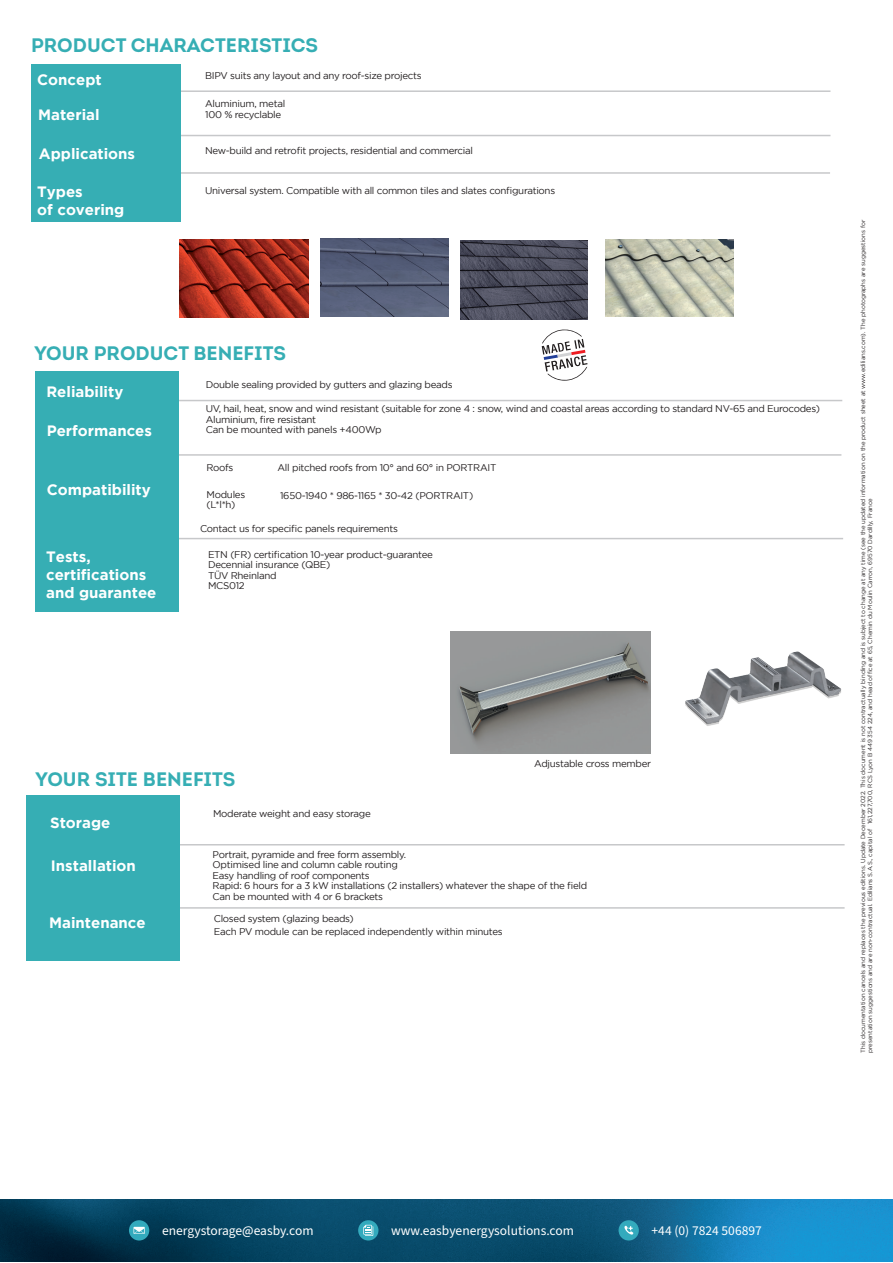
<style>
.page{position:relative;width:893px;height:1263px;background:#fff}
.page>*{position:absolute;margin:0;border:0;box-sizing:border-box;transform-origin:0 0}
.t1{font:700 19.5px "Intro";color:#36aeb4}
.t2{font:700 15px/18px "Gotham";color:#fff}
.t3{font:13.5px "Source Sans Pro";color:#fff}
.t4{font:9.75px/10.5px "Gotham";letter-spacing:-.03em;color:#231f20}
.t5{font:6px/7.2px "Gotham";color:#231f20}
</style>
<div class="page">
<img style="left:685px;top:651px;width:157px;height:75px">
<hr style="left:90px;top:907px;width:755px;height:2px;background:#c7c8ca">
<hr style="left:90px;top:844px;width:755px;height:1px;background:#c7c8ca">
<hr style="left:88px;top:538px;width:755px;height:1px;background:#c7c8ca">
<hr style="left:88px;top:454px;width:753px;height:2px;background:#c7c8ca">
<hr style="left:89px;top:400px;width:753px;height:1px;background:#c7c8ca">
<hr style="left:77px;top:172px;width:753px;height:2px;background:#c7c8ca">
<hr style="left:77px;top:135px;width:753px;height:1px;background:#c7c8ca">
<hr style="left:77px;top:90px;width:753px;height:2px;background:#c7c8ca">
<div style="left:27px;top:796px;width:153px;height:165px;background:#36aeb4"></div>
<div style="left:36px;top:371px;width:143px;height:241px;background:#36aeb4"></div>
<div style="left:31px;top:64px;width:149px;height:158px;background:#36aeb4"></div>
<img style="left:451px;top:631px;width:200px;height:123px">
<svg style="left:542px;top:329px;width:45px;height:52px"></svg>
<img style="left:321px;top:239px;width:128px;height:78px">
<img style="left:180px;top:240px;width:128px;height:78px">
<img style="left:460px;top:241px;width:127px;height:78px">
<img style="left:605px;top:240px;width:128px;height:76px">
<img style="left:0;top:1199px;width:893px;height:62px">
<div style="left:129px;top:1220px;width:20px;height:20px;background:#33aabd;border-radius:50%"></div>
<svg style="left:134px;top:1227px;width:11px;height:7px"></svg>
<div style="left:358px;top:1220px;width:20px;height:20px;background:#33aabd;border-radius:50%"></div>
<svg style="left:363px;top:1225px;width:10px;height:11px"></svg>
<div style="left:618px;top:1220px;width:21px;height:20px;background:#33aabd;border-radius:50%"></div>
<svg style="left:624px;top:1225px;width:10px;height:10px"></svg>
<h1 class="t1" style="left:31px;top:33px;width:288px">PRODUCT CHARACTERISTICS</h1>
<h2 class="t2" style="left:37px;top:70px;width:66px">Concept</h2>
<p class="t4" style="left:205px;top:71px;width:218px">BIPV suits any layout and any roof-size projects</p>
<h2 class="t2" style="left:38px;top:106px;width:63px">Material</h2>
<p class="t4" style="left:205px;top:98px;width:82px">Aluminium, metal<br>100 % recyclable</p>
<h2 class="t2" style="left:39px;top:144px;width:98px">Applications</h2>
<p class="t4" style="left:205px;top:145px;width:269px">New-build and retrofit projects, residential and commercial</p>
<h2 class="t2" style="left:37px;top:182px;width:89px">Types<br>of covering</h2>
<p class="t4" style="left:205px;top:185px;width:352px">Universal system. Compatible with all common tiles and slates configurations</p>
<h1 class="t1" style="left:34px;top:340px;width:253px">YOUR PRODUCT BENEFITS</h1>
<h2 class="t2" style="left:46px;top:382px;width:78px">Reliability</h2>
<h2 class="t2" style="left:47px;top:421px;width:107px">Performances</h2>
<h2 class="t2" style="left:47px;top:480px;width:105px">Compatibility</h2>
<h2 class="t2" style="left:46px;top:547px;width:112px">Tests, certifications and guarantee</h2>
<p class="t4" style="left:206px;top:379px;width:248px">Double sealing provided by gutters and glazing beads</p>
<p class="t4" style="left:206px;top:404px;width:616px">UV, hail, heat, snow and wind resistant (suitable for zone 4 : snow, wind and coastal areas according to standard NV-65 and Eurocodes)<br>Aluminium, fire resistant<br>Can be mounted with panels +400Wp</p>
<p class="t4" style="left:207px;top:462px;width:28px">Roofs</p>
<p class="t4" style="left:278px;top:462px;width:220px">All pitched roofs from 10° and 60° in PORTRAIT</p>
<p class="t4" style="left:207px;top:489px;width:40px">Modules</p>
<p class="t4" style="left:280px;top:490px;width:195px">1650-1940 * 986-1165 * 30-42 (PORTRAIT)</p>
<p class="t4" style="left:207px;top:499px;width:30px">(L*l*h)</p>
<p class="t4" style="left:200px;top:523px;width:199px">Contact us for specific panels requirements</p>
<p class="t4" style="left:208px;top:549px;width:226px">ETN (FR) certification 10-year product-guarantee<br>Decennial insurance (QBE)<br>TÜV Rheinland<br>MCS012</p>
<p class="t4" style="left:534px;top:758px;width:118px">Adjustable cross member</p>
<h1 class="t1" style="left:36px;top:767px;width:201px">YOUR SITE BENEFITS</h1>
<h2 class="t2" style="left:50px;top:814px;width:62px">Storage</h2>
<h2 class="t2" style="left:51px;top:856px;width:87px">Installation</h2>
<p class="t4" style="left:213px;top:808px;width:159px">Moderate weight and easy storage</p>
<p class="t4" style="left:213px;top:849px;width:376px">Portrait, pyramide and free form assembly.<br>Optimised line and column cable routing<br>Easy handling of roof components<br>Rapid: 6 hours for a 3 kW installations (2 installers) whatever the shape of the field Can be mounted with 4 or 6 brackets</p>
<h2 class="t2" style="left:49px;top:914px;width:98px">Maintenance</h2>
<p class="t4" style="left:214px;top:913px;width:142px">Closed system (glazing beads)</p>
<p class="t4" style="left:214px;top:926px;width:290px">Each PV module can be replaced independently within minutes</p>
<p class="t5" style="left:859px;top:1053px;width:834px;rotate:-90deg">This documentation cancels and replaces the previous editions. Update December 2022. This document is not contractually binding and is subject to change at any time (see the updated information on the product sheet at www.edilians.com). The photographs are suggestions for presentation suggestions and are non-contractual. Edilians S.A.S., capital of €161,227,700, RCS Lyon B 449 354 224, and head office at 65, Chemin du Moulin Carron, 69570 Dardilly, France</p>
<h3 class="t3" style="left:162px;top:1221px;width:153px">energystorage@easby.com</h3>
<h3 class="t3" style="left:391px;top:1221px;width:184px">www.easbyenergysolutions.com</h3>
<h3 class="t3" style="left:652px;top:1221px;width:112px">+44 (0) 7824 506897</h3>
</div>
